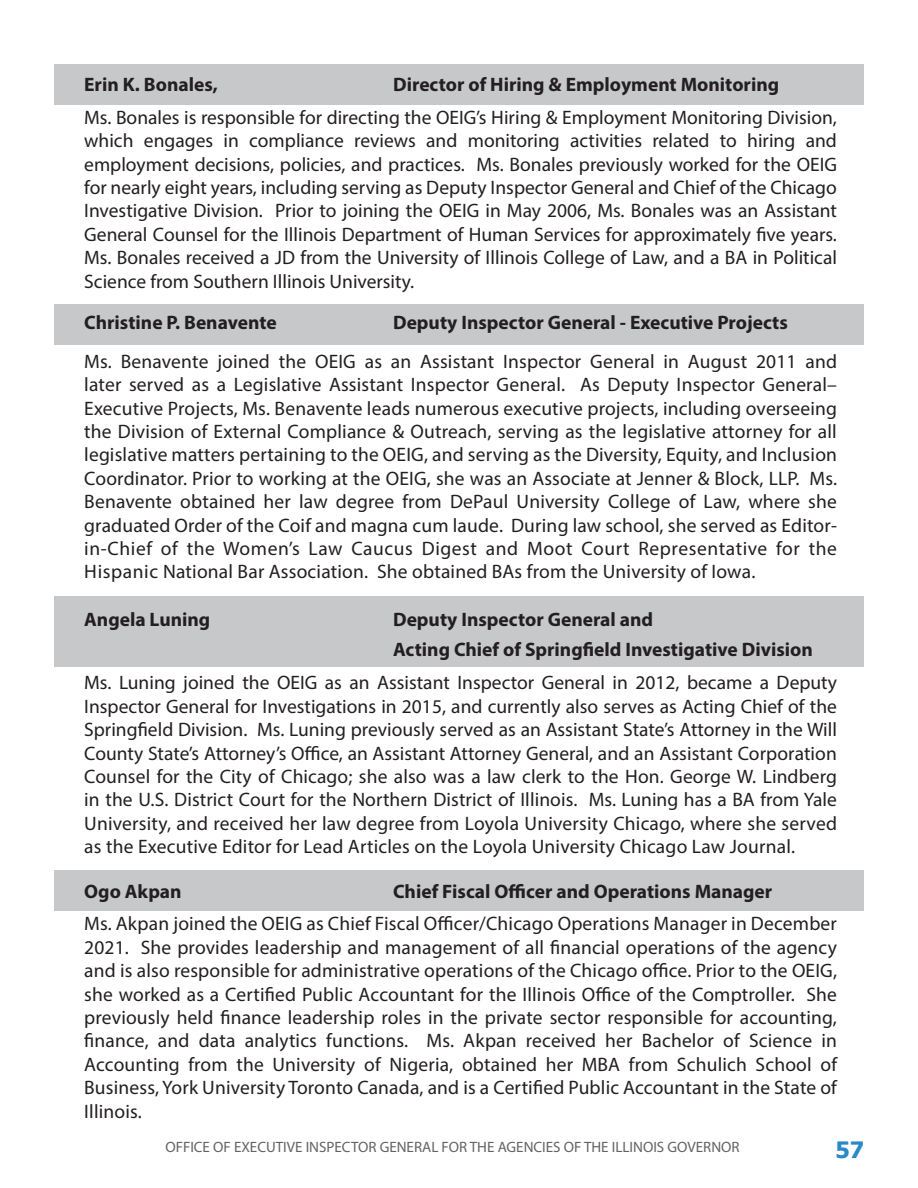
<style>
.page{position:relative;width:918px;height:1188px;background:#fff}
.page>*{position:absolute;margin:0;border:0;box-sizing:border-box;transform-origin:0 0}
.t1{font:700 22.5px "Tahoma";color:#2a89c8}
.Paragraph_1{font:19.5px/23.4px "Myriad Pro";letter-spacing:.01em;color:#231f20;text-align:justify}
.Paragraph_1-2{font:700 19.5px "Myriad Pro";color:#231f20}
.t2{font:15px "Myriad Pro";color:#636366}
</style>
<div class="page">
<div style="left:55px;top:304px;width:809px;height:41px;background:#c7c8ca"></div>
<div style="left:55px;top:64px;width:809px;height:41px;background:#c7c8ca"></div>
<div style="left:54px;top:596px;width:809px;height:71px;background:#c7c8ca"></div>
<div style="left:55px;top:871px;width:809px;height:40px;background:#c7c8ca"></div>
<p class="Paragraph_1-2" style="left:393px;top:72px;width:388px">Director of Hiring &amp; Employment Monitoring</p>
<p class="Paragraph_1-2" style="left:84px;top:72px;width:135px">Erin K. Bonales,</p>
<p class="Paragraph_1" style="left:84px;top:105px;width:754px">Ms. Bonales is responsible for directing the OEIG’s Hiring &amp; Employment Monitoring Division, which engages in compliance reviews and monitoring activities related to hiring and employment decisions, policies, and practices. Ms. Bonales previously worked for the OEIG for nearly eight years, including serving as Deputy Inspector General and Chief of the Chicago Investigative Division. Prior to joining the OEIG in May 2006, Ms. Bonales was an Assistant General Counsel for the Illinois Department of Human Services for approximately five years.<br>Ms. Bonales received a JD from the University of Illinois College of Law, and a BA in Political Science from Southern Illinois University.</p>
<p class="Paragraph_1-2" style="left:84px;top:310px;width:194px">Christine P. Benavente</p>
<p class="Paragraph_1-2" style="left:393px;top:310px;width:396px">Deputy Inspector General - Executive Projects</p>
<p class="Paragraph_1" style="left:84px;top:349px;width:754px">Ms. Benavente joined the OEIG as an Assistant Inspector General in August 2011 and later served as a Legislative Assistant Inspector General. As Deputy Inspector General– Executive Projects, Ms. Benavente leads numerous executive projects, including overseeing the Division of External Compliance &amp; Outreach, serving as the legislative attorney for all legislative matters pertaining to the OEIG, and serving as the Diversity, Equity, and Inclusion Coordinator. Prior to working at the OEIG, she was an Associate at Jenner &amp; Block, LLP. Ms.<br>Benavente obtained her law degree from DePaul University College of Law, where she graduated Order of the Coif and magna cum laude. During law school, she served as Editor&shy;in-Chief of the Women’s Law Caucus Digest and Moot Court Representative for the Hispanic National Bar Association. She obtained BAs from the University of Iowa.</p>
<p class="Paragraph_1-2" style="left:84px;top:607px;width:128px">Angela Luning</p>
<p class="Paragraph_1-2" style="left:393px;top:606px;width:262px">Deputy Inspector General and</p>
<p class="Paragraph_1-2" style="left:393px;top:637px;width:421px">Acting Chief of Springfield Investigative Division</p>
<p class="Paragraph_1" style="left:84px;top:671px;width:754px">Ms. Luning joined the OEIG as an Assistant Inspector General in 2012, became a Deputy Inspector General for Investigations in 2015, and currently also serves as Acting Chief of the Springfield Division. Ms. Luning previously served as an Assistant State’s Attorney in the Will County State’s Attorney’s Office, an Assistant Attorney General, and an Assistant Corporation Counsel for the City of Chicago; she also was a law clerk to the Hon. George W. Lindberg in the U.S. District Court for the Northern District of Illinois. Ms. Luning has a BA from Yale University, and received her law degree from Loyola University Chicago, where she served as the Executive Editor for Lead Articles on the Loyola University Chicago Law Journal.</p>
<p class="Paragraph_1-2" style="left:84px;top:879px;width:99px">Ogo Akpan</p>
<p class="Paragraph_1" style="left:84px;top:912px;width:754px">Ms. Akpan joined the OEIG as Chief Fiscal Officer/Chicago Operations Manager in December 2021. She provides leadership and management of all financial operations of the agency and is also responsible for administrative operations of the Chicago office. Prior to the OEIG, she worked as a Certified Public Accountant for the Illinois Office of the Comptroller. She previously held finance leadership roles in the private sector responsible for accounting, finance, and data analytics functions. Ms. Akpan received her Bachelor of Science in Accounting from the University of Nigeria, obtained her MBA from Schulich School of Business, York University Toronto Canada, and is a Certified Public Accountant in the State of Illinois.</p>
<p class="Paragraph_1-2" style="left:393px;top:879px;width:381px">Chief Fiscal Officer and Operations Manager</p>
<p class="t2" style="left:165px;top:1138px;width:576px">OFFICE OF EXECUTIVE INSPECTOR GENERAL FOR THE AGENCIES OF THE ILLINOIS GOVERNOR</p>
<p class="t1" style="left:835px;top:1134px;width:30px">57</p>
</div>
